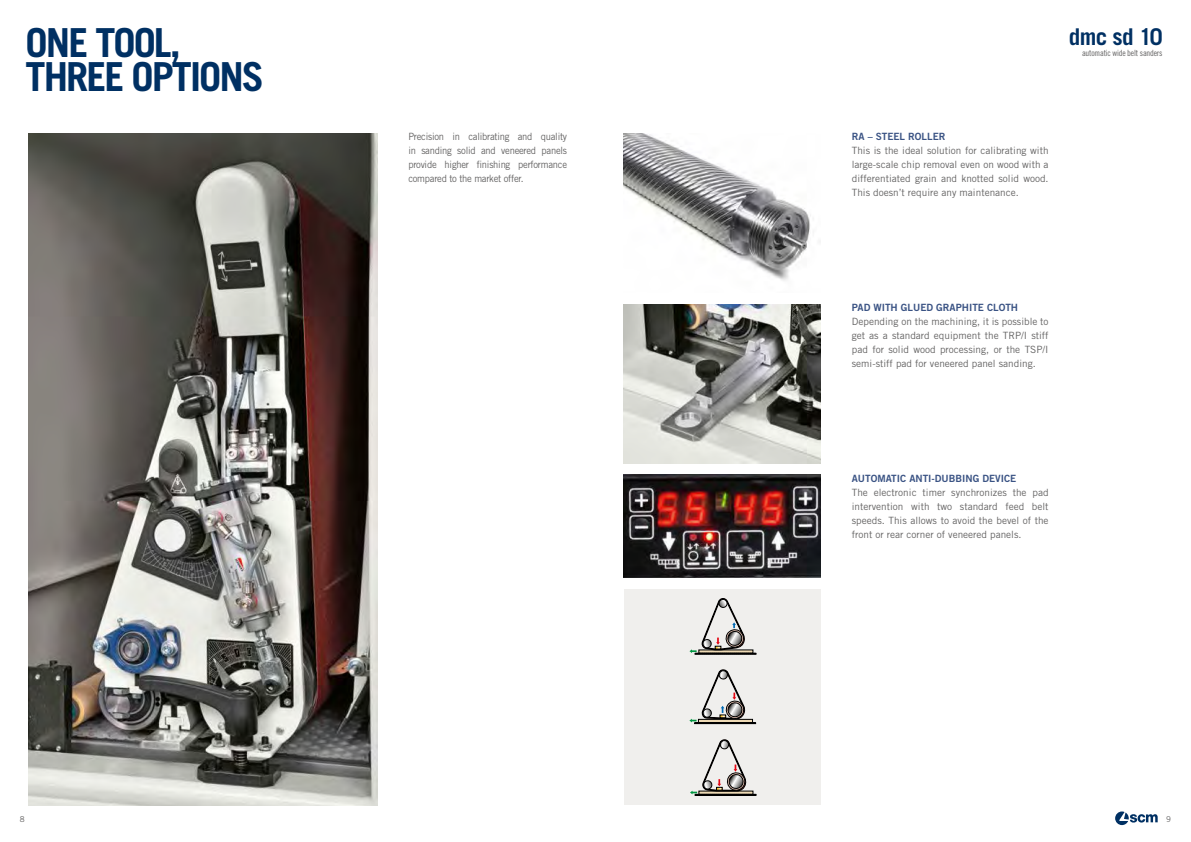
<style>
.page{position:relative;width:1191px;height:842px;background:#fff}
.page>*{position:absolute;margin:0;border:0;box-sizing:border-box;transform-origin:0 0}
.t1{font:700 40px "Trade Gothic LT Std";letter-spacing:-.05em;color:#003063}
.t2{font:700 23.1px "Trade Gothic LT Std";letter-spacing:-.03em;color:#003063}
.t3{font:10px/14px "Trade Gothic LT Std";color:#646363;text-align:justify}
.t4{font:10px/14px "Trade Gothic LT Std";color:#646363;text-align:justify;scale:.94 1}
.t5{font:10px "Trade Gothic LT Std Bd 2";color:#3a5384}
.t6{font:8.5px "Trade Gothic LT Std Cn 18";letter-spacing:-.02em;color:#646363}
.t7{font:8px "Trade Gothic LT Std";color:#646363}
</style>
<div class="page">
<img style="left:28px;top:133px;width:349px;height:672px">
<img style="left:624px;top:133px;width:187px;height:148px">
<img style="left:624px;top:304px;width:196px;height:159px">
<img style="left:624px;top:475px;width:196px;height:103px">
<div style="left:624px;top:590px;width:196px;height:215px;background:#f0efed"></div>
<svg style="left:689px;top:670px;width:66px;height:54px"></svg>
<svg style="left:689px;top:598px;width:67px;height:56px"></svg>
<svg style="left:690px;top:740px;width:66px;height:55px"></svg>
<svg style="left:1115px;top:811px;width:42px;height:14px"></svg>
<h1 class="t1" style="left:26px;top:18px;width:157px">ONE TOOL,</h1>
<h1 class="t1" style="left:26px;top:52px;width:240px">THREE OPTIONS</h1>
<h2 class="t2" style="left:1068px;top:23px;width:95px">dmc sd 10</h2>
<p class="t6" style="left:1082px;top:47px;width:82px">automatic wide belt sanders</p>
<p class="t4" style="left:408px;top:129px;width:170px">Precision in calibrating and quality in sanding solid and veneered panels provide higher finishing performance compared to the market offer.</p>
<p class="t5" style="left:852px;top:131px;width:95px">RA – STEEL ROLLER</p>
<p class="t3" style="left:852px;top:144px;width:198px">This is the ideal solution for calibrating with large-scale chip removal even on wood with a differentiated grain and knotted solid wood.<br>This doesn’t require any maintenance.</p>
<p class="t5" style="left:852px;top:301px;width:168px">PAD WITH GLUED GRAPHITE CLOTH</p>
<p class="t3" style="left:852px;top:315px;width:198px">Depending on the machining, it is possible to get as a standard equipment the TRP/I stiff pad for solid wood processing, or the TSP/I semi-stiff pad for veneered panel sanding.</p>
<p class="t5" style="left:852px;top:472px;width:166px">AUTOMATIC ANTI-DUBBING DEVICE</p>
<p class="t3" style="left:852px;top:485px;width:198px">The electronic timer synchronizes the pad intervention with two standard feed belt speeds. This allows to avoid the bevel of the front or rear corner of veneered panels.</p>
<p class="t7" style="left:20px;top:814px;width:6px">8</p>
<p class="t7" style="left:1166px;top:814px;width:6px">9</p>
</div>
